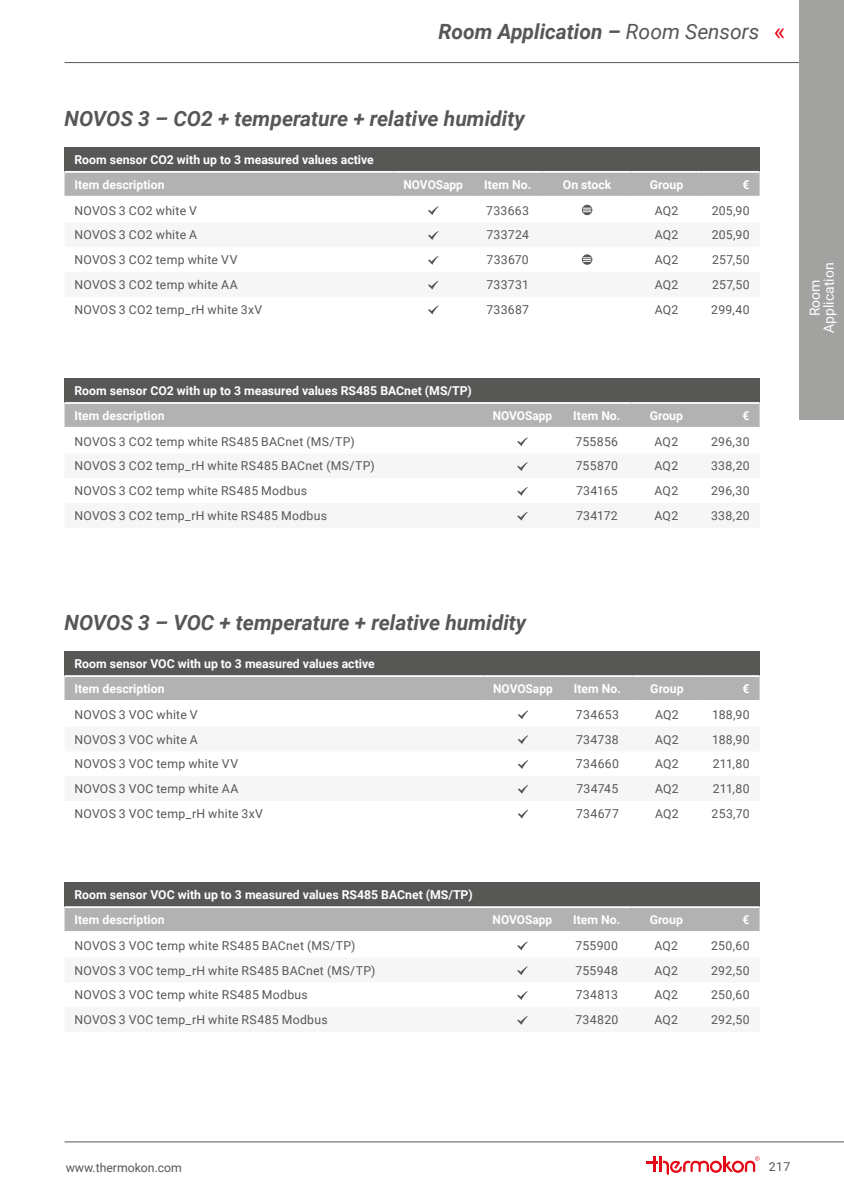
<style>
.page{position:relative;width:844px;height:1191px;background:#fff}
.page>*{position:absolute;margin:0;border:0;box-sizing:border-box;transform-origin:0 0}
.t1{font:italic 700 21px "Roboto";color:#575756}
.t2{font:14px/14px "Roboto";color:#fff;text-align:center}
.t3{font:12.25px "Roboto";letter-spacing:.025em;color:#575756}
.t4{font:700 12.25px "Roboto";color:#fff}
.t5{font:12.25px "Roboto";color:#575756}
.s1{font-weight:400}
.s2{font-weight:400;font-style:normal;font-size:24.5px;color:#e30614}
</style>
<div class="page">
<hr style="left:64px;top:62px;width:779px;height:1px;background:#575756">
<hr style="left:64px;top:1141px;width:779px;height:1px;background:#575756">
<svg style="left:646px;top:1156px;width:113px;height:18px"></svg>
<div style="left:799px;top:0;width:44px;height:419px;background:#a2a2a1"></div>
<div style="left:64px;top:147px;width:695px;height:25px;background:#575756"></div>
<div style="left:64px;top:173px;width:695px;height:23px;background:#b2b2b2"></div>
<hr style="left:64px;top:171px;width:329px;height:2px;background:#fff">
<hr style="left:393px;top:171px;width:80px;height:2px;background:#fff">
<hr style="left:473px;top:171px;width:69px;height:2px;background:#fff">
<hr style="left:542px;top:171px;width:89px;height:2px;background:#fff">
<hr style="left:631px;top:171px;width:70px;height:2px;background:#fff">
<hr style="left:701px;top:171px;width:58px;height:2px;background:#fff">
<svg style="left:428px;top:206px;width:10px;height:9px"></svg>
<svg style="left:581px;top:205px;width:11px;height:10px"></svg>
<svg style="left:583px;top:208px;width:8px;height:4px"></svg>
<svg style="left:428px;top:231px;width:10px;height:9px"></svg>
<svg style="left:428px;top:256px;width:10px;height:9px"></svg>
<svg style="left:581px;top:254px;width:11px;height:11px"></svg>
<svg style="left:583px;top:257px;width:8px;height:5px"></svg>
<svg style="left:428px;top:281px;width:10px;height:8px"></svg>
<svg style="left:428px;top:305px;width:10px;height:9px"></svg>
<div style="left:64px;top:378px;width:695px;height:25px;background:#575756"></div>
<div style="left:64px;top:404px;width:695px;height:23px;background:#b2b2b2"></div>
<hr style="left:64px;top:402px;width:418px;height:2px;background:#fff">
<hr style="left:482px;top:402px;width:80px;height:2px;background:#fff">
<hr style="left:562px;top:402px;width:69px;height:2px;background:#fff">
<hr style="left:631px;top:402px;width:70px;height:2px;background:#fff">
<hr style="left:701px;top:402px;width:58px;height:2px;background:#fff">
<svg style="left:517px;top:437px;width:10px;height:9px"></svg>
<svg style="left:517px;top:462px;width:10px;height:9px"></svg>
<svg style="left:517px;top:487px;width:10px;height:9px"></svg>
<svg style="left:517px;top:512px;width:10px;height:8px"></svg>
<div style="left:64px;top:651px;width:695px;height:25px;background:#575756"></div>
<div style="left:64px;top:677px;width:695px;height:23px;background:#b2b2b2"></div>
<hr style="left:64px;top:675px;width:419px;height:2px;background:#fff">
<hr style="left:483px;top:675px;width:79px;height:2px;background:#fff">
<hr style="left:562px;top:675px;width:70px;height:2px;background:#fff">
<hr style="left:632px;top:675px;width:69px;height:2px;background:#fff">
<hr style="left:701px;top:675px;width:58px;height:2px;background:#fff">
<svg style="left:518px;top:710px;width:10px;height:9px"></svg>
<svg style="left:517px;top:735px;width:11px;height:9px"></svg>
<svg style="left:518px;top:760px;width:10px;height:9px"></svg>
<svg style="left:517px;top:785px;width:11px;height:8px"></svg>
<svg style="left:518px;top:809px;width:10px;height:9px"></svg>
<div style="left:64px;top:882px;width:695px;height:25px;background:#575756"></div>
<div style="left:64px;top:908px;width:695px;height:23px;background:#b2b2b2"></div>
<hr style="left:64px;top:906px;width:418px;height:2px;background:#fff">
<hr style="left:482px;top:906px;width:80px;height:2px;background:#fff">
<hr style="left:562px;top:906px;width:69px;height:2px;background:#fff">
<hr style="left:631px;top:906px;width:70px;height:2px;background:#fff">
<hr style="left:701px;top:906px;width:58px;height:2px;background:#fff">
<svg style="left:517px;top:941px;width:10px;height:9px"></svg>
<svg style="left:517px;top:966px;width:10px;height:9px"></svg>
<svg style="left:517px;top:991px;width:10px;height:9px"></svg>
<svg style="left:517px;top:1016px;width:10px;height:8px"></svg>
<p class="t1" style="left:438px;top:17px;width:348px">Room Application – <span class="s1">Room Sensors</span> <span class="s2">«</span></p>
<p class="t1" style="left:64px;top:104px;width:461px">NOVOS 3 – CO2 + temperature + relative humidity</p>
<p class="t4" style="left:74px;top:151px;width:301px">Room sensor CO2 with up to 3 measured values active</p>
<p class="t4" style="left:74px;top:176px;width:91px">Item description</p>
<p class="t4" style="left:403px;top:176px;width:61px">NOVOSapp</p>
<p class="t4" style="left:484px;top:176px;width:49px">Item No.</p>
<p class="t4" style="left:562px;top:176px;width:50px">On stock</p>
<p class="t4" style="left:649px;top:176px;width:35px">Group</p>
<p class="t4" style="left:742px;top:176px;width:9px">€</p>
<p class="t3" style="left:74px;top:202px;width:124px">NOVOS 3 CO2 white V</p>
<p class="t3" style="left:486px;top:202px;width:44px">733663</p>
<p class="t3" style="left:654px;top:202px;width:25px">AQ2</p>
<p class="t3" style="left:711px;top:202px;width:39px">205,90</p>
<p class="t3" style="left:74px;top:226px;width:124px">NOVOS 3 CO2 white A</p>
<p class="t3" style="left:486px;top:226px;width:44px">733724</p>
<p class="t3" style="left:654px;top:226px;width:25px">AQ2</p>
<p class="t3" style="left:711px;top:226px;width:39px">205,90</p>
<p class="t3" style="left:74px;top:251px;width:164px">NOVOS 3 CO2 temp white VV</p>
<p class="t3" style="left:486px;top:251px;width:44px">733670</p>
<p class="t3" style="left:654px;top:251px;width:25px">AQ2</p>
<p class="t3" style="left:712px;top:251px;width:39px">257,50</p>
<p class="t3" style="left:74px;top:276px;width:165px">NOVOS 3 CO2 temp white AA</p>
<p class="t3" style="left:486px;top:276px;width:44px">733731</p>
<p class="t3" style="left:654px;top:276px;width:25px">AQ2</p>
<p class="t3" style="left:712px;top:276px;width:39px">257,50</p>
<p class="t3" style="left:74px;top:301px;width:189px">NOVOS 3 CO2 temp_rH white 3xV</p>
<p class="t3" style="left:486px;top:301px;width:44px">733687</p>
<p class="t3" style="left:654px;top:301px;width:25px">AQ2</p>
<p class="t3" style="left:711px;top:301px;width:40px">299,40</p>
<p class="t4" style="left:74px;top:382px;width:399px">Room sensor CO2 with up to 3 measured values RS485 BACnet (MS/TP)</p>
<p class="t4" style="left:74px;top:407px;width:91px">Item description</p>
<p class="t4" style="left:492px;top:407px;width:61px">NOVOSapp</p>
<p class="t4" style="left:573px;top:407px;width:49px">Item No.</p>
<p class="t4" style="left:649px;top:407px;width:35px">Group</p>
<p class="t4" style="left:742px;top:407px;width:9px">€</p>
<p class="t3" style="left:74px;top:433px;width:282px">NOVOS 3 CO2 temp white RS485 BACnet (MS/TP)</p>
<p class="t3" style="left:575px;top:433px;width:44px">755856</p>
<p class="t3" style="left:654px;top:433px;width:25px">AQ2</p>
<p class="t3" style="left:710px;top:433px;width:40px">296,30</p>
<p class="t3" style="left:74px;top:457px;width:301px">NOVOS 3 CO2 temp_rH white RS485 BACnet (MS/TP)</p>
<p class="t3" style="left:575px;top:457px;width:44px">755870</p>
<p class="t3" style="left:654px;top:457px;width:25px">AQ2</p>
<p class="t3" style="left:710px;top:457px;width:40px">338,20</p>
<p class="t3" style="left:74px;top:482px;width:234px">NOVOS 3 CO2 temp white RS485 Modbus</p>
<p class="t3" style="left:576px;top:482px;width:43px">734165</p>
<p class="t3" style="left:654px;top:482px;width:25px">AQ2</p>
<p class="t3" style="left:710px;top:482px;width:40px">296,30</p>
<p class="t3" style="left:74px;top:507px;width:254px">NOVOS 3 CO2 temp_rH white RS485 Modbus</p>
<p class="t3" style="left:576px;top:507px;width:43px">734172</p>
<p class="t3" style="left:654px;top:507px;width:25px">AQ2</p>
<p class="t3" style="left:710px;top:507px;width:40px">338,20</p>
<p class="t2" style="left:807px;top:333px;width:72px;rotate:-90deg">Room<br>Application</p>
<p class="t1" style="left:64px;top:608px;width:463px">NOVOS 3 – VOC + temperature + relative humidity</p>
<p class="t4" style="left:74px;top:655px;width:302px">Room sensor VOC with up to 3 measured values active</p>
<p class="t4" style="left:74px;top:680px;width:91px">Item description</p>
<p class="t4" style="left:493px;top:680px;width:61px">NOVOSapp</p>
<p class="t4" style="left:573px;top:680px;width:49px">Item No.</p>
<p class="t4" style="left:650px;top:680px;width:35px">Group</p>
<p class="t4" style="left:742px;top:680px;width:9px">€</p>
<p class="t3" style="left:74px;top:706px;width:125px">NOVOS 3 VOC white V</p>
<p class="t3" style="left:575px;top:706px;width:45px">734653</p>
<p class="t3" style="left:655px;top:706px;width:25px">AQ2</p>
<p class="t3" style="left:712px;top:706px;width:39px">188,90</p>
<p class="t3" style="left:74px;top:730px;width:125px">NOVOS 3 VOC white A</p>
<p class="t3" style="left:576px;top:730px;width:44px">734738</p>
<p class="t3" style="left:655px;top:730px;width:25px">AQ2</p>
<p class="t3" style="left:712px;top:730px;width:39px">188,90</p>
<p class="t3" style="left:74px;top:755px;width:165px">NOVOS 3 VOC temp white VV</p>
<p class="t3" style="left:575px;top:755px;width:45px">734660</p>
<p class="t3" style="left:655px;top:755px;width:25px">AQ2</p>
<p class="t3" style="left:712px;top:755px;width:38px">211,80</p>
<p class="t3" style="left:74px;top:780px;width:165px">NOVOS 3 VOC temp white AA</p>
<p class="t3" style="left:576px;top:780px;width:43px">734745</p>
<p class="t3" style="left:655px;top:780px;width:25px">AQ2</p>
<p class="t3" style="left:712px;top:780px;width:38px">211,80</p>
<p class="t3" style="left:74px;top:805px;width:190px">NOVOS 3 VOC temp_rH white 3xV</p>
<p class="t3" style="left:576px;top:805px;width:44px">734677</p>
<p class="t3" style="left:655px;top:805px;width:25px">AQ2</p>
<p class="t3" style="left:711px;top:805px;width:39px">253,70</p>
<p class="t4" style="left:74px;top:886px;width:400px">Room sensor VOC with up to 3 measured values RS485 BACnet (MS/TP)</p>
<p class="t4" style="left:74px;top:911px;width:91px">Item description</p>
<p class="t4" style="left:492px;top:911px;width:61px">NOVOSapp</p>
<p class="t4" style="left:573px;top:911px;width:49px">Item No.</p>
<p class="t4" style="left:649px;top:911px;width:35px">Group</p>
<p class="t4" style="left:742px;top:911px;width:9px">€</p>
<p class="t3" style="left:74px;top:937px;width:282px">NOVOS 3 VOC temp white RS485 BACnet (MS/TP)</p>
<p class="t3" style="left:575px;top:937px;width:44px">755900</p>
<p class="t3" style="left:654px;top:937px;width:25px">AQ2</p>
<p class="t3" style="left:711px;top:937px;width:40px">250,60</p>
<p class="t3" style="left:74px;top:961px;width:302px">NOVOS 3 VOC temp_rH white RS485 BACnet (MS/TP)</p>
<p class="t3" style="left:575px;top:961px;width:44px">755948</p>
<p class="t3" style="left:654px;top:961px;width:25px">AQ2</p>
<p class="t3" style="left:710px;top:961px;width:40px">292,50</p>
<p class="t3" style="left:74px;top:986px;width:235px">NOVOS 3 VOC temp white RS485 Modbus</p>
<p class="t3" style="left:575px;top:986px;width:44px">734813</p>
<p class="t3" style="left:654px;top:986px;width:25px">AQ2</p>
<p class="t3" style="left:711px;top:986px;width:40px">250,60</p>
<p class="t3" style="left:74px;top:1011px;width:255px">NOVOS 3 VOC temp_rH white RS485 Modbus</p>
<p class="t3" style="left:575px;top:1011px;width:44px">734820</p>
<p class="t3" style="left:654px;top:1011px;width:25px">AQ2</p>
<p class="t3" style="left:710px;top:1011px;width:40px">292,50</p>
<p class="t5" style="left:66px;top:1159px;width:118px">www.thermokon.com</p>
<p class="t3" style="left:768px;top:1158px;width:23px">217</p>
</div>
